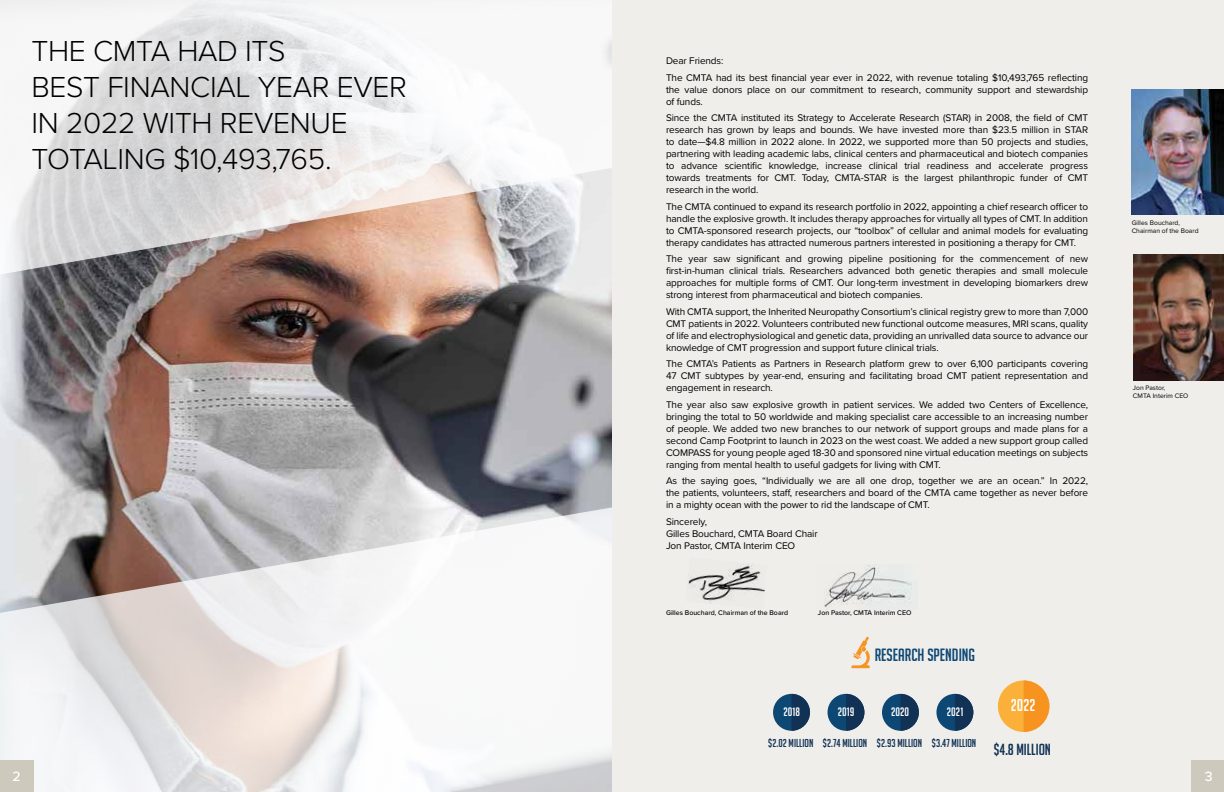
<style>
.page{position:relative;width:1224px;height:792px;background:#fff}
.page>*{position:absolute;margin:0;border:0;box-sizing:border-box;transform-origin:0 0}
.t1{font:300 30px/36px "Proxima Nova";letter-spacing:-.01em;color:#000}
.t2{font:17.4px "Big Noodle Titling";color:#0d4774}
.t3{font:16.7px "Big Noodle Titling";color:#fff}
.t4{font:15.7px "Big Noodle Titling";color:#113255}
.t5{font:500 14px "Proxima Nova";color:#fff}
.t6{font:12px "Big Noodle Titling";color:#fff}
.t7{font:11.2px "Big Noodle Titling";color:#113255}
.t8{font:10px/12px "Proxima Nova";letter-spacing:-.01em;color:#000;text-align:justify}
.t9{font:500 7px "Proxima Nova";color:#000}
.t10{font:6.8px/7.9px "Proxima Nova";color:#000}
</style>
<div class="page">
<img style="left:0;top:0;width:612px;height:792px">
<img style="left:0;top:167px;width:612px;height:446px">
<div style="left:612px;top:0;width:612px;height:792px;background:#efeeea"></div>
<div style="left:0;top:760px;width:33px;height:32px;background:#cdc9bc"></div>
<img style="left:1134px;top:255px;width:90px;height:125px">
<img style="left:1132px;top:89px;width:92px;height:126px">
<img style="left:688px;top:564px;width:77px;height:39px">
<div style="left:1192px;top:760px;width:32px;height:32px;background:#cdc9bc"></div>
<div style="left:773px;top:694px;width:37px;height:37px;background:#0d4774;border-radius:50%"></div>
<svg style="left:792px;top:694px;width:18px;height:37px"></svg>
<div style="left:828px;top:694px;width:36px;height:37px;background:#0d4774;border-radius:50%"></div>
<svg style="left:846px;top:694px;width:18px;height:37px"></svg>
<div style="left:882px;top:694px;width:37px;height:37px;background:#0d4774;border-radius:50%"></div>
<svg style="left:900px;top:694px;width:19px;height:37px"></svg>
<div style="left:936px;top:694px;width:37px;height:37px;background:#0d4774;border-radius:50%"></div>
<svg style="left:955px;top:694px;width:18px;height:37px"></svg>
<div style="left:998px;top:680px;width:51px;height:52px;background:#fbb03a;border-radius:50%"></div>
<svg style="left:1024px;top:680px;width:25px;height:52px"></svg>
<svg style="left:851px;top:637px;width:19px;height:31px"></svg>
<img style="left:824px;top:565px;width:88px;height:43px">
<h1 class="t1" style="left:32px;top:32px;width:377px">THE CMTA HAD ITS<br>BEST FINANCIAL YEAR EVER<br>IN 2022 WITH REVENUE<br>TOTALING $10,493,765.</h1>
<h3 class="t5" style="left:12px;top:766px;width:10px">2</h3>
<p class="t8" style="left:666px;top:52px;width:424px;line-height:16.5px">Dear Friends:<br>The CMTA had its best financial year ever in 2022, with revenue totaling $10,493,765 reflecting</p>
<p class="t8" style="left:666px;top:83px;width:424px">the value donors place on our commitment to research, community support and stewardship of funds.</p>
<p class="t8" style="left:666px;top:111px;width:424px">Since the CMTA instituted its Strategy to Accelerate Research (STAR) in 2008, the field of CMT research has grown by leaps and bounds. We have invested more than $23.5 million in STAR to date—$4.8 million in 2022 alone. In 2022, we supported more than 50 projects and studies, partnering with leading academic labs, clinical centers and pharmaceutical and biotech companies to advance scientific knowledge, increase clinical trial readiness and accelerate progress towards treatments for CMT. Today, CMTA-STAR is the largest philanthropic funder of CMT research in the world.</p>
<p class="t8" style="left:666px;top:200px;width:424px">The CMTA continued to expand its research portfolio in 2022, appointing a chief research officer to handle the explosive growth. It includes therapy approaches for virtually all types of CMT. In addition to CMTA-sponsored research projects, our “toolbox” of cellular and animal models for evaluating therapy candidates has attracted numerous partners interested in positioning a therapy for CMT.</p>
<p class="t8" style="left:666px;top:252px;width:424px">The year saw significant and growing pipeline positioning for the commencement of new first-in-human clinical trials. Researchers advanced both genetic therapies and small molecule approaches for multiple forms of CMT. Our long-term investment in developing biomarkers drew strong interest from pharmaceutical and biotech companies.</p>
<p class="t8" style="left:666px;top:305px;width:424px">With CMTA support, the Inherited Neuropathy Consortium’s clinical registry grew to more than 7,000<br>CMT patients in 2022. Volunteers contributed new functional outcome measures, MRI scans, quality of life and electrophysiological and genetic data, providing an unrivalled data source to advance our knowledge of CMT progression and support future clinical trials.</p>
<p class="t8" style="left:666px;top:357px;width:424px">The CMTA’s Patients as Partners in Research platform grew to over 6,100 participants covering 47 CMT subtypes by year-end, ensuring and facilitating broad CMT patient representation and engagement in research.</p>
<p class="t8" style="left:666px;top:398px;width:424px">The year also saw explosive growth in patient services. We added two Centers of Excellence, bringing the total to 50 worldwide and making specialist care accessible to an increasing number of people. We added two new branches to our network of support groups and made plans for a second Camp Footprint to launch in 2023 on the west coast. We added a new support group called COMPASS for young people aged 18-30 and sponsored nine virtual education meetings on subjects ranging from mental health to useful gadgets for living with CMT.</p>
<p class="t8" style="left:666px;top:474px;width:424px">As the saying goes, “Individually we are all one drop, together we are an ocean.” In 2022, the patients, volunteers, staff, researchers and board of the CMTA came together as never before in a mighty ocean with the power to rid the landscape of CMT.</p>
<p class="t8" style="left:666px;top:515px;width:153px;text-align:left">Sincerely,<br>Gilles Bouchard, CMTA Board Chair<br>Jon Pastor, CMTA Interim CEO</p>
<p class="t9" style="left:666px;top:607px;width:124px">Gilles Bouchard, Chairman of the Board</p>
<p class="t9" style="left:818px;top:607px;width:95px">Jon Pastor, CMTA Interim CEO</p>
<h2 class="t2" style="left:875px;top:645px;width:102px">RESEARCH SPENDING</h2>
<p class="t6" style="left:783px;top:705px;width:18px">2018</p>
<p class="t6" style="left:838px;top:705px;width:18px">2019</p>
<p class="t6" style="left:891px;top:705px;width:20px">2020</p>
<p class="t6" style="left:947px;top:705px;width:18px">2021</p>
<h3 class="t3" style="left:1011px;top:696px;width:26px">2022</h3>
<p class="t7" style="left:768px;top:737px;width:210px">$2.02 MILLION $2.74 MILLION $2.93 MILLION $3.47 MILLION</p>
<h3 class="t4" style="left:994px;top:741px;width:59px">$4.8 MILLION</h3>
<p class="t10" style="left:1132px;top:219px;width:68px">Gilles Bouchard,<br>Chairman of the Board</p>
<p class="t10" style="left:1133px;top:383px;width:57px">Jon Pastor,<br>CMTA Interim CEO</p>
<h3 class="t5" style="left:1205px;top:766px;width:9px">3</h3>
</div>
